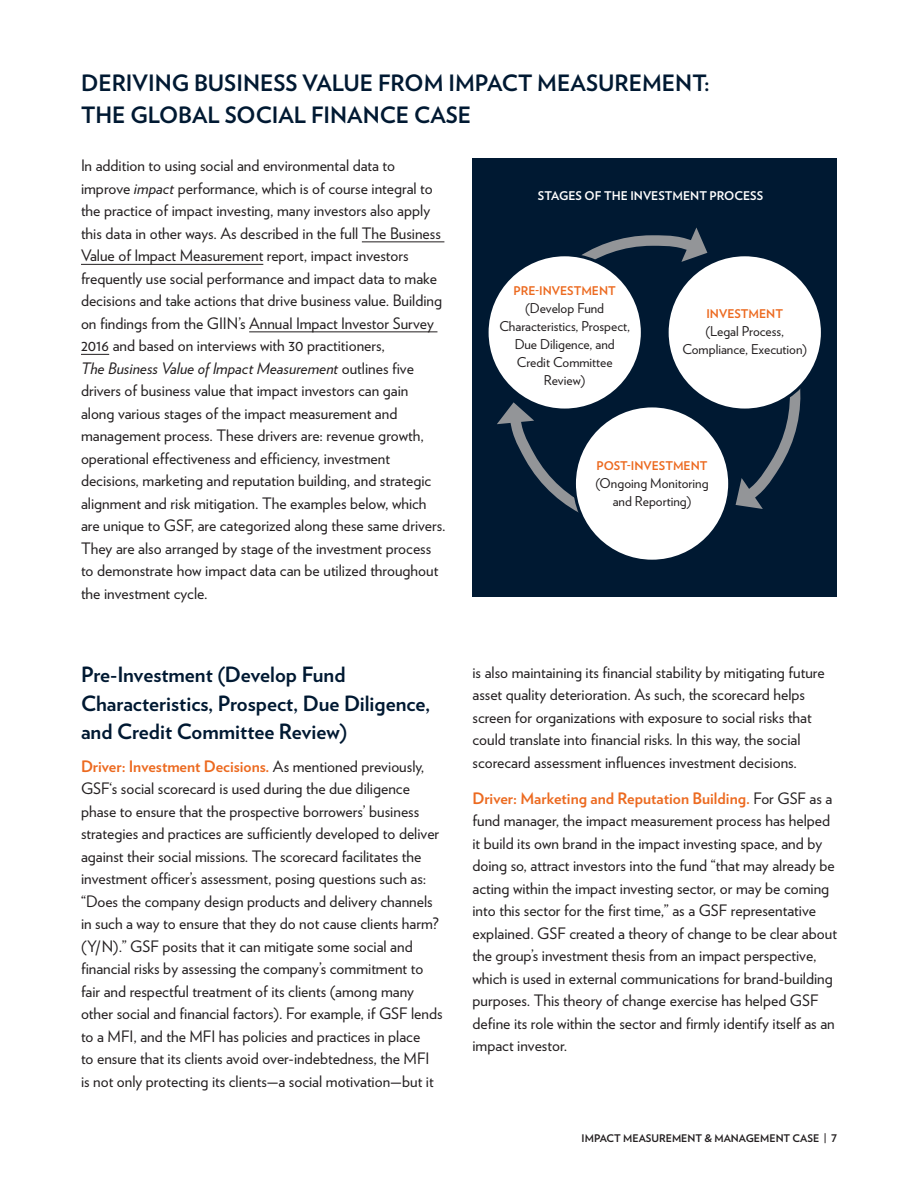
<style>
.page{position:relative;width:918px;height:1188px;background:#fff}
.page>*{position:absolute;margin:0;border:0;box-sizing:border-box;transform-origin:0 0}
.header_5{font:700 22.5px/31.5px "Verlag";color:#001932}
.header_7{font:700 21px/28.5px "Verlag";color:#001932}
.body_1{font:15.75px/22.5px "Verlag";color:#231f20}
.graphic_2_-_body_1{font:13.5px/18px "Verlag";color:#231f20;text-align:center}
.graphic_2_-_header_1{font:700 12px "Verlag";color:#ec6a20}
.table_1_-_header_1{font:700 12px "Verlag";color:#fff}
.t1{font:700 10.5px "Verlag";color:#231f20}
.s1{font-style:italic}
.s2{font-weight:700;color:#ec6a20}
</style>
<div class="page">
<hr style="left:362px;top:241px;width:82px;height:1px;background:#231f20">
<hr style="left:81px;top:264px;width:182px;height:1px;background:#231f20">
<hr style="left:249px;top:331px;width:188px;height:1px;background:#231f20">
<svg style="left:81px;top:354px;width:28px;height:1px"></svg>
<div style="left:472px;top:159px;width:365px;height:438px;background:#001932"></div>
<svg style="left:497px;top:402px;width:82px;height:111px"></svg>
<svg style="left:735px;top:388px;width:66px;height:121px"></svg>
<svg style="left:582px;top:228px;width:126px;height:34px"></svg>
<div style="left:667px;top:255px;width:155px;height:155px;background:#fff;border-radius:50%"></div>
<div style="left:666px;top:253px;width:158px;height:159px;border:3px solid #001932;border-radius:50%"></div>
<div style="left:487px;top:255px;width:155px;height:155px;background:#fff;border-radius:50%"></div>
<div style="left:486px;top:253px;width:158px;height:159px;border:3px solid #001932;border-radius:50%"></div>
<div style="left:574px;top:406px;width:156px;height:155px;background:#fff;border-radius:50%"></div>
<div style="left:573px;top:404px;width:158px;height:159px;border:3px solid #001932;border-radius:50%"></div>
<p class="header_5" style="left:81px;top:66px;width:630px">DERIVING BUSINESS VALUE FROM IMPACT MEASUREMENT:<br>THE GLOBAL SOCIAL FINANCE CASE</p>
<p class="body_1" style="left:81px;top:154px;width:366px">In addition to using social and environmental data to improve <span class="s1">impact</span> performance, which is of course integral to the practice of impact investing, many investors also apply this data in other ways. As described in the full The Business Value of Impact Measurement report, impact investors frequently use social performance and impact data to make decisions and take actions that drive business value. Building on findings from the GIIN’s Annual Impact Investor Survey 2016 and based on interviews with 30 practitioners,<br><span class="s1">The Business Value of Impact Measurement</span> outlines five drivers of business value that impact investors can gain along various stages of the impact measurement and management process. These drivers are: revenue growth, operational effectiveness and efficiency, investment decisions, marketing and reputation building, and strategic alignment and risk mitigation. The examples below, which are unique to GSF, are categorized along these same drivers.<br>They are also arranged by stage of the investment process to demonstrate how impact data can be utilized throughout the investment cycle.</p>
<p class="header_7" style="left:81px;top:659px;width:351px">Pre-Investment (Develop Fund<br>Characteristics, Prospect, Due Diligence, and Credit Committee Review)</p>
<p class="body_1" style="left:81px;top:754px;width:363px"><span class="s2">Driver: Investment Decisions.</span> As mentioned previously, GSF‘s social scorecard is used during the due diligence phase to ensure that the prospective borrowers’ business strategies and practices are sufficiently developed to deliver against their social missions. The scorecard facilitates the investment officer’s assessment, posing questions such as: “Does the company design products and delivery channels in such a way to ensure that they do not cause clients harm? (Y/N).” GSF posits that it can mitigate some social and financial risks by assessing the company’s commitment to fair and respectful treatment of its clients (among many other social and financial factors). For example, if GSF lends to a MFI, and the MFI has policies and practices in place<br>to ensure that its clients avoid over-indebtedness, the MFI<br>is not only protecting its clients—a social motivation—but it</p>
<p class="table_1_-_header_1" style="left:538px;top:187px;width:227px">STAGES OF THE INVESTMENT PROCESS</p>
<p class="graphic_2_-_header_1" style="left:514px;top:281px;width:104px">PRE-INVESTMENT</p>
<p class="graphic_2_-_body_1" style="left:499px;top:299px;width:132px">(Develop Fund<br>Characteristics, Prospect,<br>Due Diligence, and<br>Credit Committee<br>Review)</p>
<p class="graphic_2_-_header_1" style="left:706px;top:304px;width:78px">INVESTMENT</p>
<p class="graphic_2_-_body_1" style="left:682px;top:321px;width:126px">(Legal Process,<br>Compliance, Execution)</p>
<p class="graphic_2_-_header_1" style="left:597px;top:457px;width:112px">POST-INVESTMENT</p>
<p class="graphic_2_-_body_1" style="left:596px;top:474px;width:115px">(Ongoing Monitoring and Reporting)</p>
<p class="body_1" style="left:472px;top:660px;width:354px">is also maintaining its financial stability by mitigating future asset quality deterioration. As such, the scorecard helps screen for organizations with exposure to social risks that could translate into financial risks. In this way, the social scorecard assessment influences investment decisions.</p>
<p class="body_1" style="left:472px;top:786px;width:366px"><span class="s2">Driver: Marketing and Reputation Building.</span> For GSF as a fund manager, the impact measurement process has helped it build its own brand in the impact investing space, and by doing so, attract investors into the fund “that may already be acting within the impact investing sector, or may be coming into this sector for the first time,” as a GSF representative explained. GSF created a theory of change to be clear about the group’s investment thesis from an impact perspective, which is used in external communications for brand-building purposes. This theory of change exercise has helped GSF define its role within the sector and firmly identify itself as an impact investor.</p>
<p class="t1" style="left:582px;top:1130px;width:257px">IMPACT MEASUREMENT &amp; MANAGEMENT CASE | 7</p>
</div>
